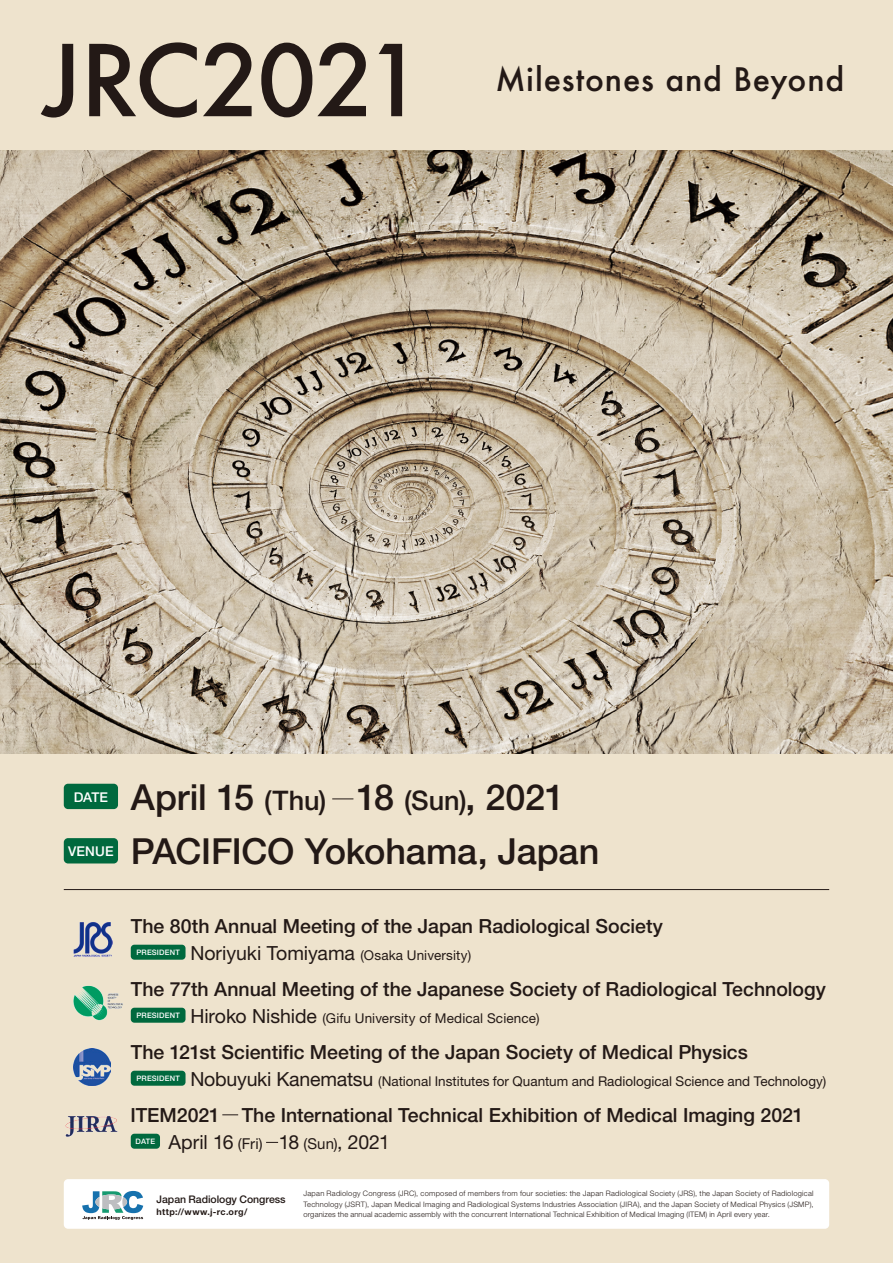
<style>
.page{position:relative;width:893px;height:1263px;background:#eee3cd}
.page>*{position:absolute;margin:0;border:0;box-sizing:border-box;transform-origin:0 0}
.t1{font:500 96px "Futura";letter-spacing:-.02em;color:#231916}
.t2{font:500 36px "Helvetica Neue";letter-spacing:-.005em;color:#231916}
.t3{font:500 31.5px "Futura";letter-spacing:.025em;color:#231916}
.t4{font:500 19.5px/27px "Helvetica Neue";color:#231916}
.t5{font:13.5px "Helvetica Neue";color:#231916}
.t6{font:500 13.5px "Helvetica Neue";letter-spacing:.01em;color:#fff}
.t7{font:500 10.5px "Helvetica Neue";letter-spacing:-.005em;color:#231916}
.t8{font:700 9px "Helvetica Neue";letter-spacing:.035em;color:#231916}
.t9{font:300 7.5px/10.5px "Helvetica Neue";letter-spacing:.025em;color:#231916;text-align:justify}
.t10{font:500 7.5px "Helvetica Neue";letter-spacing:.025em;color:#fff}
.s1{font-size:27px}
.s2{font-size:19.5px}
.s3{font-weight:400}
.s4{font-weight:400;font-size:15px}
</style>
<div class="page">
<img style="left:0;top:151px;width:893px;height:603px">
<div style="left:64px;top:784px;width:54px;height:25px;background:#00693e;border-radius:4px"></div>
<div style="left:64px;top:838px;width:54px;height:25px;background:#00693e;border-radius:4px"></div>
<div style="left:131px;top:945px;width:55px;height:15px;background:#00693e;border-radius:4px"></div>
<div style="left:131px;top:1008px;width:55px;height:15px;background:#00693e;border-radius:4px"></div>
<div style="left:131px;top:1071px;width:55px;height:15px;background:#00693e;border-radius:4px"></div>
<div style="left:131px;top:1134px;width:29px;height:15px;background:#00693e;border-radius:4px"></div>
<hr style="left:64px;top:889px;width:765px;height:1px;background:#231916">
<img style="left:66px;top:1116px;width:52px;height:21px">
<img style="left:74px;top:922px;width:38px;height:34px">
<img style="left:73px;top:985px;width:50px;height:36px">
<img style="left:74px;top:1048px;width:36px;height:37px">
<svg style="left:332px;top:798px;width:21px;height:1px"></svg>
<svg style="left:266px;top:1142px;width:12px;height:1px"></svg>
<svg style="left:222px;top:1114px;width:16px;height:1px"></svg>
<div style="left:64px;top:1179px;width:765px;height:50px;background:#fff;border-radius:4px"></div>
<svg style="left:82px;top:1191px;width:61px;height:29px"></svg>
<h1 class="t1" style="left:43px;top:15px;width:383px">JRC2021</h1>
<h3 class="t3" style="left:495px;top:58px;width:350px">Milestones and Beyond</h3>
<h3 class="t6" style="left:74px;top:789px;width:36px">DATE</h3>
<h2 class="t2" style="left:131px;top:775px;width:435px">April 15 <span class="s1">(Thu)</span> 18 <span class="s1">(Sun)</span>, 2021</h2>
<h3 class="t6" style="left:68px;top:843px;width:47px">VENUE</h3>
<h2 class="t2" style="left:131px;top:830px;width:470px">PACIFICO Yokohama, Japan</h2>
<h3 class="t4" style="left:131px;top:912px;width:534px">The 80th Annual Meeting of the Japan Radiological Society</h3>
<h3 class="t5" style="left:190px;top:947px;width:282px"><span class="s2">Noriyuki Tomiyama</span> (Osaka University)</h3>
<h3 class="t4" style="left:131px;top:975px;width:697px">The 77th Annual Meeting of the Japanese Society of Radiological Technology</h3>
<h3 class="t5" style="left:190px;top:1010px;width:351px"><span class="s2">Hiroko Nishide</span> (Gifu University of Medical Science)</h3>
<h3 class="t4" style="left:131px;top:1038px;width:619px">The 121st Scientific Meeting of the Japan Society of Medical Physics</h3>
<h3 class="t5" style="left:190px;top:1073px;width:637px"><span class="s2">Nobuyuki Kanematsu</span> (National Institutes for Quantum and Radiological Science and Technology)</h3>
<p class="t10" style="left:136px;top:948px;width:45px">PRESIDENT</p>
<p class="t10" style="left:136px;top:1011px;width:45px">PRESIDENT</p>
<p class="t10" style="left:136px;top:1074px;width:45px">PRESIDENT</p>
<h3 class="t4" style="left:168px;top:1101px;width:637px;text-indent:-38px">ITEM2021 The International Technical Exhibition of Medical Imaging 2021<br><span class="s3">April 16</span> <span class="s4">(Fri)</span> <span class="s3">18</span> <span class="s4">(Sun)</span><span class="s3">, 2021</span></h3>
<p class="t10" style="left:136px;top:1137px;width:21px">DATE</p>
<h3 class="t7" style="left:157px;top:1193px;width:131px">Japan Radiology Congress</h3>
<p class="t8" style="left:157px;top:1206px;width:92px">http://www.j-rc.org/</p>
<p class="t9" style="left:303px;top:1188px;width:512px">Japan Radiology Congress (JRC), composed of members from four societies: the Japan Radiological Society (JRS), the Japan Society of Radiological Technology (JSRT), Japan Medical Imaging and Radiological Systems Industries Association (JIRA), and the Japan Society of Medical Physics (JSMP), organizes the annual academic assembly with the concurrent International Technical Exhibition of Medical Imaging (ITEM) in April every year.</p>
</div>
